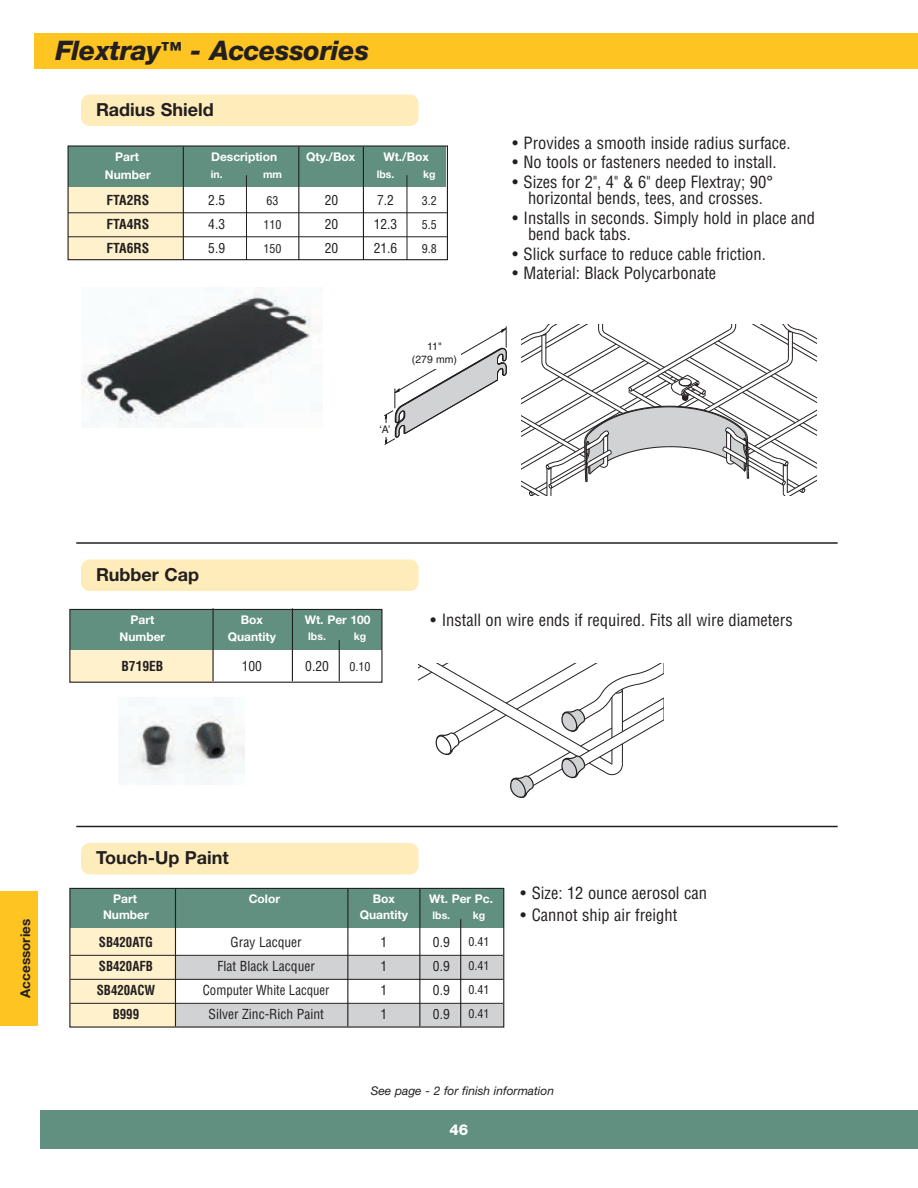
<style>
.page{position:relative;width:918px;height:1188px;background:#fff}
.page>*{position:absolute;margin:0;border:0;box-sizing:border-box;transform-origin:0 0}
.t1{font:italic 800 27px "Helvetica Neue";letter-spacing:-.015em;color:#231f20}
.t2{font:700 18px "Helvetica Neue";color:#231f20}
.t3{font:condensed 16.5px/16.5px "Helvetica";color:#231f20;text-align:center}
.t4{font:800 15px "Helvetica Neue";color:#fff}
.t5{font:condensed 13.5px "Helvetica";color:#231f20}
.t6{font:700 condensed 13.5px "Helvetica";color:#231f20;scale:.95 1}
.t7{font:700 condensed 13.5px "Helvetica";color:#231f20}
.t8{font:condensed 13.5px "Helvetica";color:#231f20;scale:.95 1}
.t9{font:700 13.5px "Helvetica Neue";color:#231f20}
.t10{font:700 12px "Helvetica Neue";color:#fff}
.t11{font:condensed 12px "Helvetica";color:#231f20}
.t12{font:italic 12px "Helvetica Neue";color:#231f20}
.t13{font:700 10.5px "Helvetica Neue";color:#fff}
.t14{font:10.5px/12.6px "Helvetica";color:#231f20;text-align:center}
.s1{font-size:21px}
</style>
<div class="page">
<div style="left:0;top:891px;width:38px;height:135px;background:#fec422"></div>
<hr style="left:76px;top:542px;width:762px;height:2px;background:#231f20">
<div style="left:81px;top:94px;width:337px;height:32px;background:#feecba;border-radius:9px"></div>
<div style="left:81px;top:560px;width:337px;height:31px;background:#feecba;border-radius:9px"></div>
<div style="left:68px;top:186px;width:115px;height:74px;background:#fef1cb"></div>
<div style="left:68px;top:146px;width:378px;height:41px;background:#619080"></div>
<div style="left:68px;top:145px;width:380px;height:115px;border:1px solid #231f20"></div>
<hr style="left:183px;top:147px;width:1px;height:113px;background:#231f20">
<hr style="left:298px;top:147px;width:1px;height:113px;background:#231f20">
<hr style="left:363px;top:147px;width:1px;height:113px;background:#231f20">
<hr style="left:407px;top:175px;width:1px;height:85px;background:#231f20">
<hr style="left:246px;top:175px;width:1px;height:85px;background:#231f20">
<hr style="left:68px;top:213px;width:379px;height:1px;background:#231f20">
<hr style="left:68px;top:237px;width:379px;height:1px;background:#231f20">
<img style="left:81px;top:288px;width:230px;height:140px">
<svg style="left:384px;top:326px;width:123px;height:119px"></svg>
<div style="left:378px;top:424px;width:14px;height:13px;background:#fff"></div>
<div style="left:408px;top:341px;width:53px;height:27px;background:#fff"></div>
<div style="left:70px;top:928px;width:106px;height:99px;background:#fef1cb"></div>
<div style="left:177px;top:956px;width:327px;height:23px;background:#d1d2d4"></div>
<div style="left:177px;top:1004px;width:327px;height:23px;background:#d1d2d4"></div>
<div style="left:70px;top:889px;width:433px;height:39px;background:#619080"></div>
<div style="left:69px;top:888px;width:435px;height:140px;border:1px solid #231f20"></div>
<svg style="left:418px;top:664px;width:246px;height:134px"></svg>
<svg style="left:522px;top:324px;width:295px;height:172px"></svg>
<img style="left:118px;top:715px;width:127px;height:70px">
<div style="left:70px;top:648px;width:143px;height:34px;background:#fef1cb"></div>
<div style="left:70px;top:609px;width:311px;height:40px;background:#619080"></div>
<div style="left:69px;top:609px;width:314px;height:74px;border:1px solid #231f20"></div>
<hr style="left:292px;top:608px;width:1px;height:73px;background:#231f20">
<hr style="left:212px;top:608px;width:2px;height:73px;background:#231f20">
<hr style="left:339px;top:640px;width:1px;height:41px;background:#231f20">
<hr style="left:347px;top:888px;width:1px;height:138px;background:#231f20">
<hr style="left:419px;top:888px;width:1px;height:138px;background:#231f20">
<hr style="left:175px;top:888px;width:1px;height:139px;background:#231f20">
<hr style="left:460px;top:919px;width:1px;height:108px;background:#231f20">
<hr style="left:70px;top:955px;width:433px;height:1px;background:#231f20">
<hr style="left:70px;top:979px;width:433px;height:1px;background:#231f20">
<hr style="left:70px;top:1003px;width:433px;height:1px;background:#231f20">
<hr style="left:76px;top:826px;width:762px;height:1px;background:#231f20">
<div style="left:81px;top:843px;width:338px;height:31px;background:#feecba;border-radius:9px"></div>
<div style="left:34px;top:34px;width:884px;height:35px;background:#fec422"></div>
<div style="left:40px;top:1110px;width:878px;height:39px;background:#619080"></div>
<h1 class="t1" style="left:56px;top:41px;width:315px">Flextray<span class="s1">™</span> - Accessories</h1>
<p class="t2" style="left:96px;top:104px;width:119px">Radius Shield</p>
<p class="t10" style="left:115px;top:152px;width:25px">Part</p>
<p class="t10" style="left:211px;top:152px;width:67px">Description</p>
<p class="t10" style="left:306px;top:152px;width:51px">Qty./Box</p>
<p class="t10" style="left:383px;top:152px;width:47px">Wt./Box</p>
<p class="t10" style="left:105px;top:170px;width:47px">Number</p>
<p class="t13" style="left:211px;top:171px;width:13px">in.</p>
<p class="t13" style="left:263px;top:171px;width:21px">mm</p>
<p class="t13" style="left:377px;top:171px;width:19px">lbs.</p>
<p class="t13" style="left:423px;top:171px;width:14px">kg</p>
<p class="t7" style="left:106px;top:192px;width:44px">FTA2RS</p>
<p class="t5" style="left:208px;top:192px;width:18px">2.5</p>
<p class="t11" style="left:267px;top:194px;width:13px">63</p>
<p class="t5" style="left:325px;top:192px;width:15px">20</p>
<p class="t5" style="left:377px;top:192px;width:18px">7.2</p>
<p class="t11" style="left:422px;top:194px;width:16px">3.2</p>
<p class="t7" style="left:106px;top:216px;width:44px">FTA4RS</p>
<p class="t5" style="left:208px;top:216px;width:18px">4.3</p>
<p class="t11" style="left:264px;top:218px;width:19px">110</p>
<p class="t5" style="left:325px;top:216px;width:15px">20</p>
<p class="t5" style="left:374px;top:216px;width:25px">12.3</p>
<p class="t11" style="left:422px;top:218px;width:16px">5.5</p>
<p class="t7" style="left:106px;top:240px;width:44px">FTA6RS</p>
<p class="t5" style="left:208px;top:240px;width:18px">5.9</p>
<p class="t11" style="left:264px;top:242px;width:19px">150</p>
<p class="t5" style="left:325px;top:240px;width:15px">20</p>
<p class="t5" style="left:374px;top:240px;width:25px">21.6</p>
<p class="t11" style="left:422px;top:242px;width:16px">9.8</p>
<p class="t2" style="left:96px;top:568px;width:105px">Rubber Cap</p>
<p class="t14" style="left:412px;top:341px;width:47px">11"<br>(279 mm)</p>
<p class="t14" style="left:380px;top:424px;width:12px">‘A’</p>
<p class="t3" style="left:512px;top:135px;width:280px">• Provides a smooth inside radius surface.</p>
<p class="t3" style="left:512px;top:154px;width:266px">• No tools or fasteners needed to install.</p>
<p class="t3" style="left:512px;top:174px;width:262px">• Sizes for 2", 4" &amp; 6" deep Flextray; 90° horizontal bends, tees, and crosses.</p>
<p class="t3" style="left:528px;top:210px;width:289px;text-align:left;text-indent:-16px">• Installs in seconds. Simply hold in place and bend back tabs.</p>
<p class="t3" style="left:512px;top:246px;width:255px">• Slick surface to reduce cable friction.</p>
<p class="t3" style="left:512px;top:265px;width:205px">• Material: Black Polycarbonate</p>
<p class="t10" style="left:131px;top:615px;width:25px">Part</p>
<p class="t10" style="left:241px;top:615px;width:24px">Box</p>
<p class="t10" style="left:305px;top:615px;width:67px">Wt. Per 100</p>
<p class="t3" style="left:431px;top:612px;width:364px">• Install on wire ends if required. Fits all wire diameters</p>
<p class="t10" style="left:120px;top:632px;width:47px">Number</p>
<p class="t10" style="left:228px;top:632px;width:50px">Quantity</p>
<p class="t13" style="left:308px;top:633px;width:19px">lbs.</p>
<p class="t13" style="left:354px;top:633px;width:14px">kg</p>
<p class="t7" style="left:121px;top:658px;width:44px">B719EB</p>
<p class="t5" style="left:242px;top:658px;width:22px">100</p>
<p class="t5" style="left:305px;top:658px;width:25px">0.20</p>
<p class="t11" style="left:349px;top:659px;width:22px">0.10</p>
<p class="t9" style="left:20px;top:998px;width:80px;rotate:-90deg">Accessories</p>
<p class="t2" style="left:96px;top:851px;width:134px">Touch-Up Paint</p>
<p class="t10" style="left:113px;top:894px;width:25px">Part</p>
<p class="t10" style="left:249px;top:894px;width:33px">Color</p>
<p class="t10" style="left:373px;top:894px;width:24px">Box</p>
<p class="t10" style="left:429px;top:894px;width:66px">Wt. Per Pc.</p>
<p class="t10" style="left:103px;top:911px;width:47px">Number</p>
<p class="t10" style="left:360px;top:911px;width:50px">Quantity</p>
<p class="t13" style="left:433px;top:912px;width:19px">lbs.</p>
<p class="t13" style="left:473px;top:912px;width:14px">kg</p>
<p class="t6" style="left:99px;top:934px;width:59px">SB420ATG</p>
<p class="t5" style="left:231px;top:934px;width:73px">Gray Lacquer</p>
<p class="t5" style="left:381px;top:934px;width:8px">1</p>
<p class="t5" style="left:433px;top:934px;width:18px">0.9</p>
<p class="t11" style="left:469px;top:935px;width:22px">0.41</p>
<p class="t6" style="left:99px;top:958px;width:59px">SB420AFB</p>
<p class="t5" style="left:218px;top:958px;width:99px">Flat Black Lacquer</p>
<p class="t5" style="left:381px;top:958px;width:8px">1</p>
<p class="t5" style="left:433px;top:958px;width:18px">0.9</p>
<p class="t11" style="left:469px;top:959px;width:22px">0.41</p>
<p class="t6" style="left:97px;top:982px;width:63px">SB420ACW</p>
<p class="t8" style="left:203px;top:982px;width:135px">Computer White Lacquer</p>
<p class="t5" style="left:381px;top:982px;width:8px">1</p>
<p class="t5" style="left:433px;top:982px;width:18px">0.9</p>
<p class="t11" style="left:469px;top:983px;width:22px">0.41</p>
<p class="t6" style="left:113px;top:1006px;width:29px">B999</p>
<p class="t5" style="left:209px;top:1006px;width:117px">Silver Zinc-Rich Paint</p>
<p class="t5" style="left:381px;top:1006px;width:8px">1</p>
<p class="t5" style="left:433px;top:1006px;width:18px">0.9</p>
<p class="t11" style="left:469px;top:1007px;width:22px">0.41</p>
<p class="t3" style="left:521px;top:885px;width:188px">• Size: 12 ounce aerosol can</p>
<p class="t3" style="left:521px;top:907px;width:158px">• Cannot ship air freight</p>
<p class="t12" style="left:371px;top:1087px;width:185px">See page - 2 for finish information</p>
<p class="t4" style="left:450px;top:1124px;width:20px">46</p>
</div>
